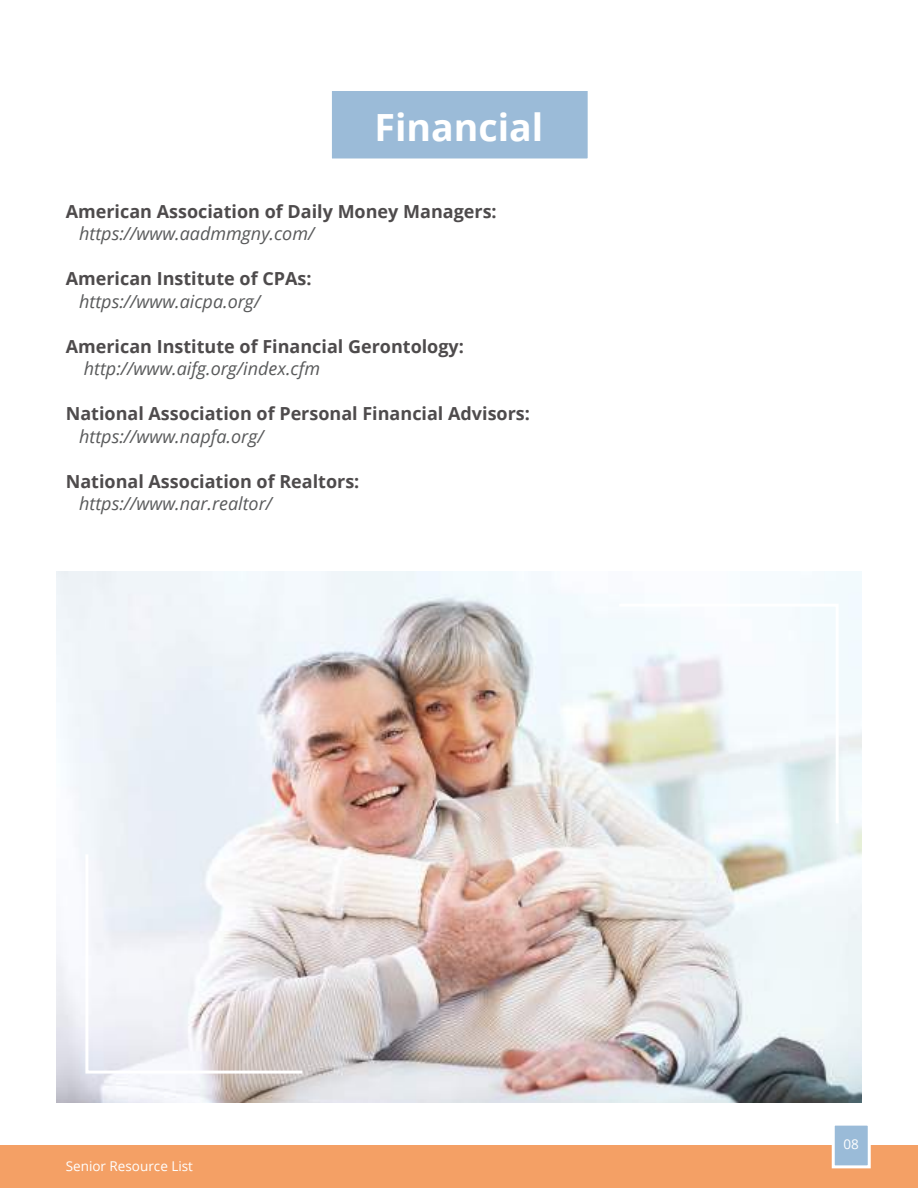
<style>
.page{position:relative;width:918px;height:1188px;background:#fff}
.page>*{position:absolute;margin:0;border:0;box-sizing:border-box;transform-origin:0 0}
.t1{font:700 37.5px "Open Sans";color:#fff}
.t2{font:700 18px "Open Sans";color:#4e4b4c}
.t3{font:italic 18px "Open Sans";color:#595a5b}
.t4{font:13.5px "Open Sans";color:#fff}
</style>
<div class="page">
<img style="left:57px;top:572px;width:804px;height:531px">
<div style="left:0;top:1146px;width:918px;height:42px;background:#f4a065"></div>
<div style="left:832px;top:1123px;width:39px;height:45px;background:#9abbd8;border:3px solid #fff"></div>
<div style="left:323px;top:82px;width:274px;height:86px;background:#9bbbd8;border:9px solid #fff"></div>
<svg style="left:616px;top:602px;width:224px;height:224px"></svg>
<svg style="left:84px;top:851px;width:221px;height:224px"></svg>
<h1 class="t1" style="left:375px;top:101px;width:170px">Financial</h1>
<p class="t2" style="left:66px;top:199px;width:433px">American Association of Daily Money Managers:</p>
<p class="t3" style="left:79px;top:221px;width:237px">https://www.aadmmgny.com/</p>
<p class="t2" style="left:66px;top:266px;width:247px">American Institute of CPAs:</p>
<p class="t3" style="left:79px;top:289px;width:183px">https://www.aicpa.org/</p>
<p class="t2" style="left:66px;top:334px;width:400px">American Institute of Financial Gerontology:</p>
<p class="t3" style="left:84px;top:356px;width:238px">http://www.aifg.org/index.cfm</p>
<p class="t2" style="left:66px;top:401px;width:466px">National Association of Personal Financial Advisors:</p>
<p class="t3" style="left:79px;top:424px;width:186px">https://www.napfa.org/</p>
<p class="t2" style="left:66px;top:469px;width:295px">National Association of Realtors:</p>
<p class="t3" style="left:79px;top:491px;width:194px">https://www.nar.realtor/</p>
<p class="t4" style="left:66px;top:1157px;width:129px">Senior Resource List</p>
<p class="t4" style="left:844px;top:1135px;width:17px">08</p>
</div>
